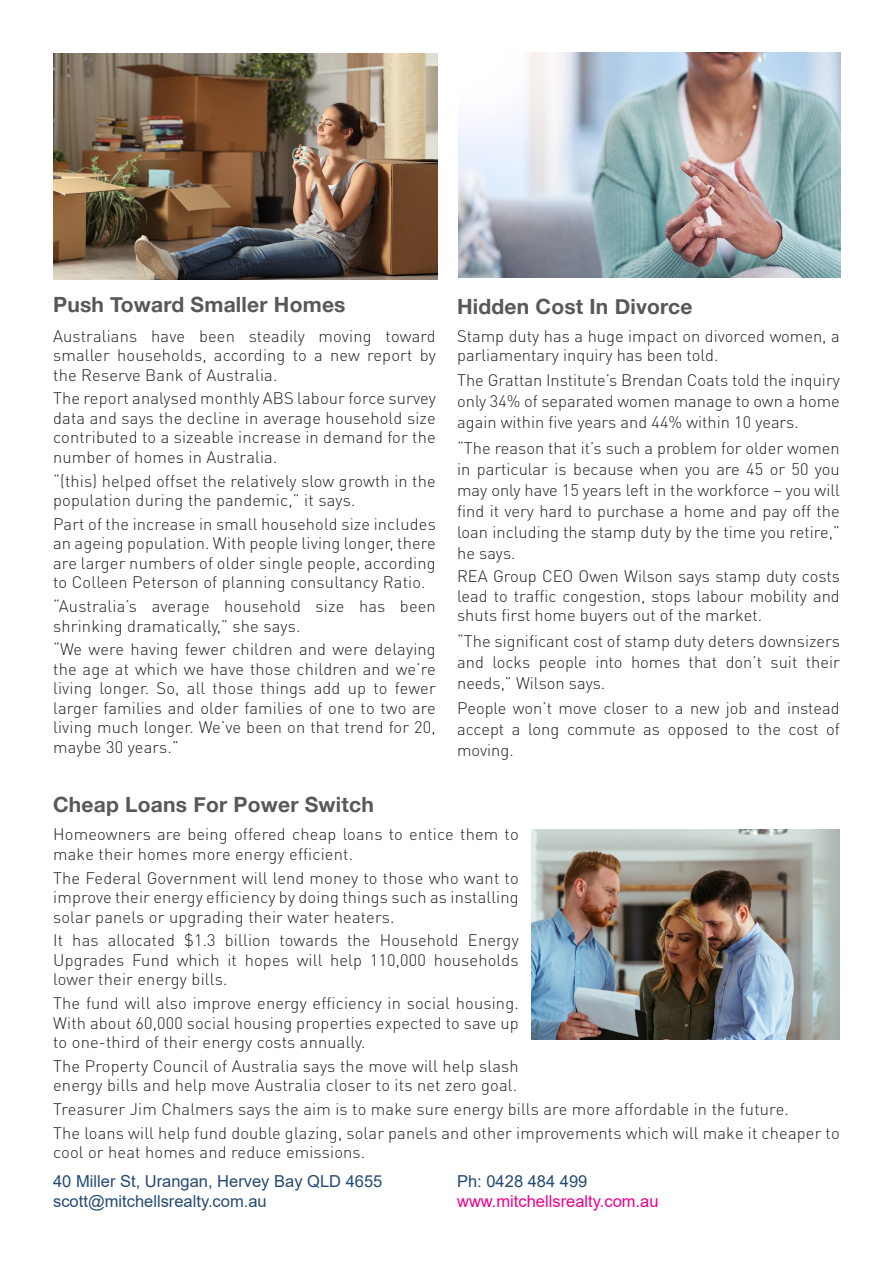
<style>
.page{position:relative;width:893px;height:1263px;background:#fff}
.page>*{position:absolute;margin:0;border:0;box-sizing:border-box;transform-origin:0 0}
.small_sub_header{font:700 21px "Helvetica Neue";letter-spacing:.01em;color:#57585a}
.Body_Copy{font:300 16.5px/19.5px "DIN Pro";letter-spacing:.01em;color:#231f20;text-align:justify}
.reaching_out_contact{font:16.5px "Arial";color:#254a72}
.reaching_out_contact-2{font:16.5px "Arial";color:#ed008c}
</style>
<div class="page">
<img style="left:531px;top:829px;width:309px;height:210px">
<img style="left:53px;top:53px;width:385px;height:226px">
<img style="left:458px;top:52px;width:383px;height:226px">
<p class="small_sub_header" style="left:53px;top:292px;width:294px">Push Toward Smaller Homes</p>
<p class="Body_Copy" style="left:53px;top:325px;width:384px">Australians have been steadily moving toward smaller households, according to a new report by the Reserve Bank of Australia.</p>
<p class="Body_Copy" style="left:53px;top:388px;width:384px">The report analysed monthly ABS labour force survey data and says the decline in average household size contributed to a sizeable increase in demand for the number of homes in Australia.</p>
<p class="Body_Copy" style="left:53px;top:470px;width:384px">“(this) helped offset the relatively slow growth in the population during the pandemic,” it says.</p>
<p class="Body_Copy" style="left:53px;top:513px;width:384px">Part of the increase in small household size includes an ageing population. With people living longer, there are larger numbers of older single people, according to Colleen Peterson of planning consultancy Ratio.</p>
<p class="Body_Copy" style="left:53px;top:596px;width:384px">“Australia’s average household size has been shrinking dramatically,” she says.</p>
<p class="Body_Copy" style="left:53px;top:639px;width:384px">“We were having fewer children and were delaying the age at which we have those children and we’re living longer. So, all those things add up to fewer larger families and older families of one to two are living much longer. We’ve been on that trend for 20, maybe 30 years.”</p>
<p class="small_sub_header" style="left:457px;top:293px;width:237px">Hidden Cost In Divorce</p>
<p class="Body_Copy" style="left:457px;top:325px;width:384px">Stamp duty has a huge impact on divorced women, a parliamentary inquiry has been told.</p>
<p class="Body_Copy" style="left:457px;top:369px;width:384px;line-height:21px">The Grattan Institute’s Brendan Coats told the inquiry only 34% of separated women manage to own a home again within five years and 44% within 10 years.</p>
<p class="Body_Copy" style="left:457px;top:436px;width:384px;line-height:21px">“The reason that it’s such a problem for older women in particular is because when you are 45 or 50 you may only have 15 years left in the workforce – you will find it very hard to purchase a home and pay off the loan including the stamp duty by the time you retire,” he says.</p>
<p class="Body_Copy" style="left:457px;top:566px;width:384px">REA Group CEO Owen Wilson says stamp duty costs lead to traffic congestion, stops labour mobility and shuts first home buyers out of the market.</p>
<p class="Body_Copy" style="left:457px;top:629px;width:384px;line-height:21px">“The significant cost of stamp duty deters downsizers and locks people into homes that don’t suit their needs,” Wilson says.</p>
<p class="Body_Copy" style="left:457px;top:697px;width:384px;line-height:21px">People won’t move closer to a new job and instead accept a long commute as opposed to the cost of moving.</p>
<p class="small_sub_header" style="left:53px;top:792px;width:322px">Cheap Loans For Power Switch</p>
<p class="Body_Copy" style="left:53px;top:824px;width:467px">Homeowners are being offered cheap loans to entice them to make their homes more energy efficient.</p>
<p class="Body_Copy" style="left:53px;top:867px;width:467px">The Federal Government will lend money to those who want to improve their energy efficiency by doing things such as installing solar panels or upgrading their water heaters.</p>
<p class="Body_Copy" style="left:53px;top:930px;width:467px">It has allocated $1.3 billion towards the Household Energy Upgrades Fund which it hopes will help 110,000 households lower their energy bills.</p>
<p class="Body_Copy" style="left:53px;top:993px;width:467px">The fund will also improve energy efficiency in social housing.<br>With about 60,000 social housing properties expected to save up to one-third of their energy costs annually.</p>
<p class="Body_Copy" style="left:53px;top:1055px;width:467px">The Property Council of Australia says the move will help slash energy bills and help move Australia closer to its net zero goal.</p>
<p class="Body_Copy" style="left:53px;top:1099px;width:737px">Treasurer Jim Chalmers says the aim is to make sure energy bills are more affordable in the future.</p>
<p class="Body_Copy" style="left:53px;top:1122px;width:788px">The loans will help fund double glazing, solar panels and other improvements which will make it cheaper to cool or heat homes and reduce emissions.</p>
<p class="reaching_out_contact" style="left:53px;top:1170px;width:331px">40 Miller St, Urangan, Hervey Bay QLD 4655</p>
<p class="reaching_out_contact" style="left:53px;top:1190px;width:215px">scott@mitchellsrealty.com.au</p>
<p class="reaching_out_contact" style="left:457px;top:1170px;width:132px">Ph: 0428 484 499</p>
<p class="reaching_out_contact-2" style="left:457px;top:1190px;width:203px">www.mitchellsrealty.com.au</p>
</div>
